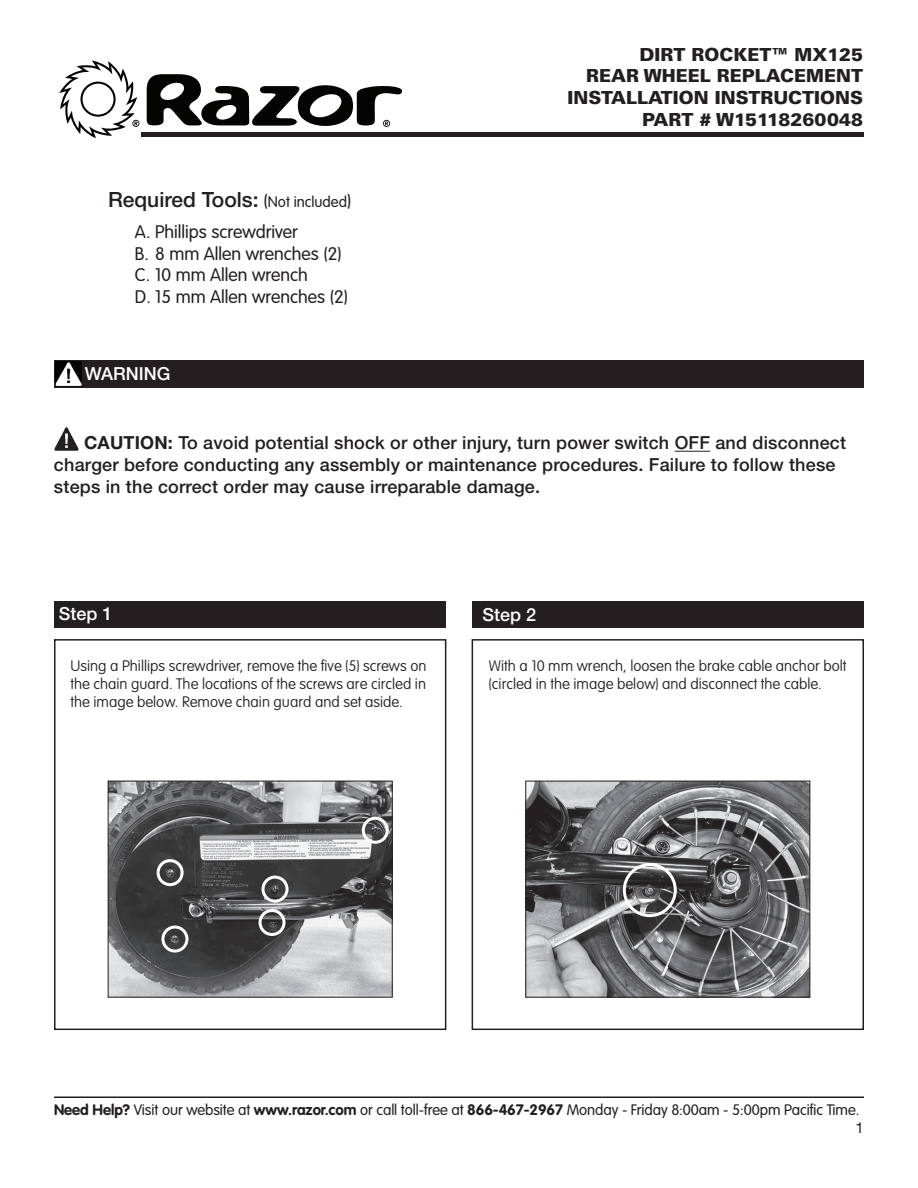
<style>
.page{position:relative;width:918px;height:1188px;background:#fff}
.page>*{position:absolute;margin:0;border:0;box-sizing:border-box;transform-origin:0 0}
.t1{font:500 21px "Helvetica Neue LT Std";color:#231f20}
.t2{font:500 18px/21.6px "Helvetica Neue LT Std";letter-spacing:.01em;color:#231f20}
.t3{font:300 18px "VAG Rounded";color:#231f20}
.t4{font:900 18px/21.6px "Univers LT Std";color:#231f20;text-align:right}
.t5{font:500 18px "Helvetica Neue LT Std";color:#fff}
.t6{font:100 15px/18px "VAG Rounded Std";color:#231f20;text-align:justify}
.t7{font:300 15px "VAG Rounded";letter-spacing:-.005em;color:#231f20}
.t8{font:15px "Helvetica Neue LT Std";color:#231f20}
.s1{font-family:"VAG Rounded";font-weight:300;font-size:18px}
.s2{font-family:"VAG Rounded";font-weight:300;font-size:15px}
.s3{font-weight:700}
</style>
<div class="page">
<hr style="left:675px;top:451px;width:35px;height:1px;background:#231f20">
<hr style="left:142px;top:133px;width:722px;height:4px;background:#231f20">
<hr style="left:54px;top:1096px;width:810px;height:2px;background:#231f20">
<svg style="left:59px;top:60px;width:80px;height:78px"></svg>
<svg style="left:147px;top:74px;width:255px;height:53px"></svg>
<div style="left:54px;top:361px;width:809px;height:27px;background:#231f20"></div>
<img style="left:56px;top:362px;width:25px;height:25px">
<img style="left:54px;top:427px;width:25px;height:24px">
<div style="left:54px;top:601px;width:392px;height:27px;background:#231f20"></div>
<svg style="left:54px;top:639px;width:810px;height:392px"></svg>
<img style="left:110px;top:783px;width:281px;height:213px">
<div style="left:108px;top:781px;width:285px;height:217px;border:1px solid #231f20"></div>
<img style="left:527px;top:783px;width:281px;height:213px">
<div style="left:525px;top:781px;width:285px;height:217px;border:1px solid #231f20"></div>
<div style="left:472px;top:601px;width:392px;height:27px;background:#231f20"></div>
<div style="left:259px;top:909px;width:27px;height:27px;border:3px solid #fff;border-radius:50%"></div>
<div style="left:262px;top:876px;width:27px;height:27px;border:3px solid #fff;border-radius:50%"></div>
<div style="left:362px;top:817px;width:27px;height:27px;border:3px solid #fff;border-radius:50%"></div>
<div style="left:623px;top:863px;width:54px;height:54px;border:3px solid #fff;border-radius:50%"></div>
<div style="left:157px;top:859px;width:27px;height:27px;border:3px solid #fff;border-radius:50%"></div>
<div style="left:161px;top:926px;width:27px;height:27px;border:3px solid #fff;border-radius:50%"></div>
<h2 class="t1" style="left:108px;top:187px;width:245px">Required Tools: <span class="s1">(</span><span class="s2">Not included</span><span class="s1">)</span></h2>
<p class="t3" style="left:135px;top:221px;width:164px">A. Phillips screwdriver</p>
<p class="t3" style="left:135px;top:243px;width:208px">B. 8 mm Allen wrenches (2)</p>
<p class="t3" style="left:135px;top:265px;width:174px">C. 10 mm Allen wrench</p>
<p class="t3" style="left:135px;top:286px;width:215px">D. 15 mm Allen wrenches (2)</p>
<h2 class="t5" style="left:85px;top:363px;width:87px">WARNING</h2>
<h1 class="t4" style="left:568px;top:43px;width:297px">DIRT ROCKET™ MX125<br>REAR WHEEL REPLACEMENT<br>INSTALLATION INSTRUCTIONS</h1>
<p class="t4" style="left:642px;top:108px;width:223px">PART # W15118260048</p>
<p class="t2" style="left:54px;top:432px;width:794px;text-indent:30px"><span class="s3">CAUTION:</span> To avoid potential shock or other injury, turn power switch OFF and disconnect charger before conducting any assembly or maintenance procedures. Failure to follow these steps in the correct order may cause irreparable damage.</p>
<h3 class="t5" style="left:59px;top:603px;width:55px">Step 1</h3>
<p class="t6" style="left:70px;top:657px;width:357px">Using a Phillips screwdriver, remove the five (5) screws on the chain guard. The locations of the screws are circled in the image below. Remove chain guard and set aside.</p>
<h3 class="t5" style="left:483px;top:604px;width:55px">Step 2</h3>
<p class="t6" style="left:489px;top:657px;width:359px">With a 10 mm wrench, loosen the brake cable anchor bolt (circled in the image below) and disconnect the cable.</p>
<p class="t7" style="left:54px;top:1101px;width:807px"><span class="s3">Need Help?</span> Visit our website at <span class="s3">www.razor.com</span> or call toll-free at <span class="s3">866-467-2967</span> Monday - Friday 8:00am - 5:00pm Pacific Time.</p>
<p class="t8" style="left:856px;top:1119px;width:10px">1</p>
</div>
